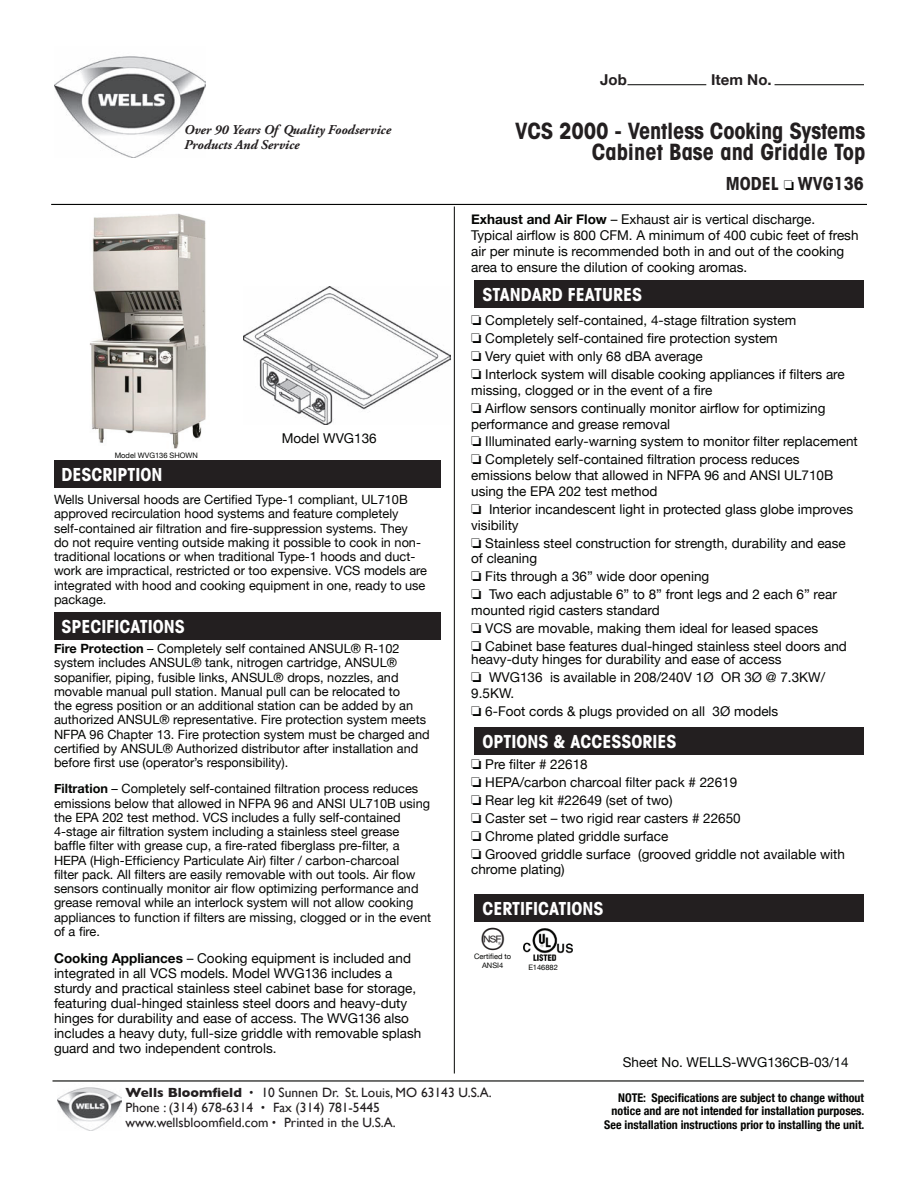
<style>
.page{position:relative;width:918px;height:1188px;background:#fff}
.page>*{position:absolute;margin:0;border:0;box-sizing:border-box;transform-origin:0 0}
.t1{font:30px "Agency";color:#231f20}
.t2{font:700 condensed 22.5px/21px "Avant Garde";letter-spacing:-.01em;color:#231f20;text-align:right}
.t3{font:700 condensed 18px "Avant Garde";color:#fff}
.t4{font:700 condensed 18px "Avant Garde";color:#231f20}
.t5{font:700 15px "Helvetica Neue";color:#231f20}
.t6{font:13.5px/15.8px "Helvetica Neue";color:#040503}
.t7{font:13.5px/15px "Gill Sans";color:#231f20}
.t8{font:italic 700 13.5px/15px "Adobe Garamond Pro";color:#231f20}
.t9{font:12.75px/14.2px "Helvetica Neue";color:#040503}
.t10{font:700 condensed 12px/13.5px "Helvetica Neue";color:#040503;text-align:right}
.t11{font:7.5px/9.6px "Helvetica Neue";color:#040503;text-align:center}
.s1{color:#040503}
.s2{font-weight:700}
</style>
<div class="page">
<img style="left:54px;top:56px;width:152px;height:101px">
<hr style="left:51px;top:204px;width:816px;height:1px;background:#040503">
<hr style="left:627px;top:84px;width:79px;height:1px;background:#040503">
<hr style="left:454px;top:207px;width:1px;height:867px;background:#040503">
<hr style="left:52px;top:1080px;width:812px;height:2px;background:#040503">
<hr style="left:775px;top:84px;width:89px;height:1px;background:#040503">
<div style="left:54px;top:461px;width:387px;height:27px;background:#231f20"></div>
<div style="left:54px;top:613px;width:387px;height:27px;background:#231f20"></div>
<div style="left:475px;top:280px;width:389px;height:28px;background:#231f20"></div>
<div style="left:475px;top:895px;width:389px;height:27px;background:#231f20"></div>
<img style="left:57px;top:1087px;width:64px;height:43px">
<div style="left:475px;top:727px;width:389px;height:27px;background:#231f20"></div>
<img style="left:89px;top:213px;width:117px;height:235px">
<img style="left:243px;top:286px;width:208px;height:139px">
<img style="left:523px;top:928px;width:50px;height:34px">
<p class="t8" style="left:184px;top:122px;width:208px">Over 90 Years Of Quality Foodservice<br>Products And Service</p>
<p class="t5" style="left:600px;top:70px;width:28px">Job</p>
<p class="t5" style="left:711px;top:70px;width:62px">Item No.</p>
<h2 class="t2" style="left:515px;top:120px;width:352px">VCS 2000 - Ventless Cooking Systems<br>Cabinet Base and Griddle Top</h2>
<h3 class="t4" style="left:726px;top:172px;width:140px">MODEL <span class="s1">□</span> WVG136</h3>
<p class="t6" style="left:471px;top:212px;width:389px"><span class="s2">Exhaust and Air Flow</span> – Exhaust air is vertical discharge.<br>Typical airflow is 800 CFM. A minimum of 400 cubic feet of fresh air per minute is recommended both in and out of the cooking area to ensure the dilution of cooking aromas.</p>
<h3 class="t3" style="left:482px;top:283px;width:161px">STANDARD FEATURES</h3>
<p class="t6" style="left:471px;top:313px;width:327px">□ Completely self-contained, 4-stage filtration system</p>
<p class="t6" style="left:471px;top:330px;width:308px">□ Completely self-contained fire protection system</p>
<p class="t6" style="left:471px;top:348px;width:233px">□ Very quiet with only 68 dBA average</p>
<p class="t6" style="left:471px;top:366px;width:375px">□ Interlock system will disable cooking appliances if filters are missing, clogged or in the event of a fire</p>
<p class="t6" style="left:471px;top:400px;width:356px">□ Airflow sensors continually monitor airflow for optimizing performance and grease removal</p>
<p class="t6" style="left:471px;top:434px;width:388px">□ Illuminated early-warning system to monitor filter replacement</p>
<p class="t6" style="left:471px;top:452px;width:364px">□ Completely self-contained filtration process reduces emissions below that allowed in NFPA 96 and ANSI UL710B using the EPA 202 test method</p>
<p class="t6" style="left:471px;top:501px;width:383px">□ Interior incandescent light in protected glass globe improves visibility</p>
<p class="t6" style="left:471px;top:535px;width:376px">□ Stainless steel construction for strength, durability and ease of cleaning</p>
<p class="t6" style="left:471px;top:568px;width:240px">□ Fits through a 36” wide door opening</p>
<p class="t6" style="left:471px;top:586px;width:367px">□ Two each adjustable 6” to 8” front legs and 2 each 6” rear mounted rigid casters standard</p>
<p class="t6" style="left:471px;top:620px;width:348px">□ VCS are movable, making them ideal for leased spaces</p>
<p class="t6" style="left:471px;top:639px;width:377px;line-height:13.5px">□ Cabinet base features dual-hinged stainless steel doors and heavy-duty hinges for durability and ease of access</p>
<p class="t6" style="left:471px;top:669px;width:355px">□ WVG136 is available in 208/240V 1Ø OR 3Ø @ 7.3KW/<br>9.5KW.</p>
<p class="t6" style="left:471px;top:703px;width:309px">□ 6-Foot cords &amp; plugs provided on all 3Ø models</p>
<p class="t6" style="left:282px;top:430px;width:97px">Model WVG136</p>
<p class="t11" style="left:115px;top:450px;width:85px">Model WVG136 SHOWN</p>
<h3 class="t3" style="left:62px;top:463px;width:103px">DESCRIPTION</h3>
<p class="t9" style="left:54px;top:492px;width:375px">Wells Universal hoods are Certified Type-1 compliant, UL710B approved recirculation hood systems and feature completely self-contained air filtration and fire-suppression systems. They<br>do not require venting outside making it possible to cook in non&shy;traditional locations or when traditional Type-1 hoods and duct&shy;work are impractical, restricted or too expensive. VCS models are integrated with hood and cooking equipment in one, ready to use package.</p>
<p class="t9" style="left:54px;top:641px;width:377px"><span class="s2">Fire Protection</span> – Completely self contained ANSUL® R-102 system includes ANSUL® tank, nitrogen cartridge, ANSUL® sopanifier, piping, fusible links, ANSUL® drops, nozzles, and movable manual pull station. Manual pull can be relocated to<br>the egress position or an additional station can be added by an authorized ANSUL® representative. Fire protection system meets NFPA 96 Chapter 13. Fire protection system must be charged and certified by ANSUL® Authorized distributor after installation and before first use (operator’s responsibility).</p>
<p class="t9" style="left:54px;top:781px;width:379px"><span class="s2">Filtration</span> – Completely self-contained filtration process reduces emissions below that allowed in NFPA 96 and ANSI UL710B using the EPA 202 test method. VCS includes a fully self-contained 4-stage air filtration system including a stainless steel grease baffle filter with grease cup, a fire-rated fiberglass pre-filter, a HEPA (High-Efficiency Particulate Air) filter / carbon-charcoal<br>filter pack. All filters are easily removable with out tools. Air flow sensors continually monitor air flow optimizing performance and grease removal while an interlock system will not allow cooking appliances to function if filters are missing, clogged or in the event of a fire.</p>
<p class="t6" style="left:54px;top:950px;width:369px;line-height:15px"><span class="s2">Cooking Appliances</span> – Cooking equipment is included and integrated in all VCS models. Model WVG136 includes a sturdy and practical stainless steel cabinet base for storage, featuring dual-hinged stainless steel doors and heavy-duty hinges for durability and ease of access. The WVG136 also includes a heavy duty, full-size griddle with removable splash guard and two independent controls.</p>
<p class="t7" style="left:125px;top:1084px;width:368px"><span class="s2">Wells Bloomfield ·</span> 10 Sunnen Dr. St. Louis, MO 63143 U.S.A.<br>Phone : (314) 678-6314 <span class="s2">·</span> Fax (314) 781-5445 www.wellsbloomfield.com <span class="s2">·</span> Printed in the U.S.A.</p>
<h3 class="t3" style="left:62px;top:615px;width:125px">SPECIFICATIONS</h3>
<h3 class="t3" style="left:482px;top:730px;width:196px">OPTIONS &amp; ACCESSORIES</h3>
<p class="t6" style="left:471px;top:757px;width:118px">□ Pre filter # 22618</p>
<p class="t6" style="left:471px;top:775px;width:268px">□ HEPA/carbon charcoal filter pack # 22619</p>
<p class="t6" style="left:471px;top:792px;width:203px">□ Rear leg kit #22649 (set of two)</p>
<p class="t6" style="left:471px;top:810px;width:271px">□ Caster set – two rigid rear casters # 22650</p>
<p class="t6" style="left:471px;top:828px;width:199px">□ Chrome plated griddle surface</p>
<p class="t6" style="left:471px;top:847px;width:375px;line-height:15px">□ Grooved griddle surface (grooved griddle not available with chrome plating)</p>
<h3 class="t3" style="left:482px;top:897px;width:123px">CERTIFICATIONS</h3>
<h1 class="t1" style="left:480px;top:923px;width:27px">N</h1>
<p class="t11" style="left:474px;top:951px;width:39px">Certified to<br>ANSI4</p>
<p class="t11" style="left:528px;top:962px;width:31px">E146882</p>
<p class="t6" style="left:623px;top:1055px;width:227px">Sheet No. WELLS-WVG136CB-03/14</p>
<p class="t10" style="left:604px;top:1091px;width:262px">NOTE: Specifications are subject to change without notice and are not intended for installation purposes.<br>See installation instructions prior to installing the unit.</p>
</div>
